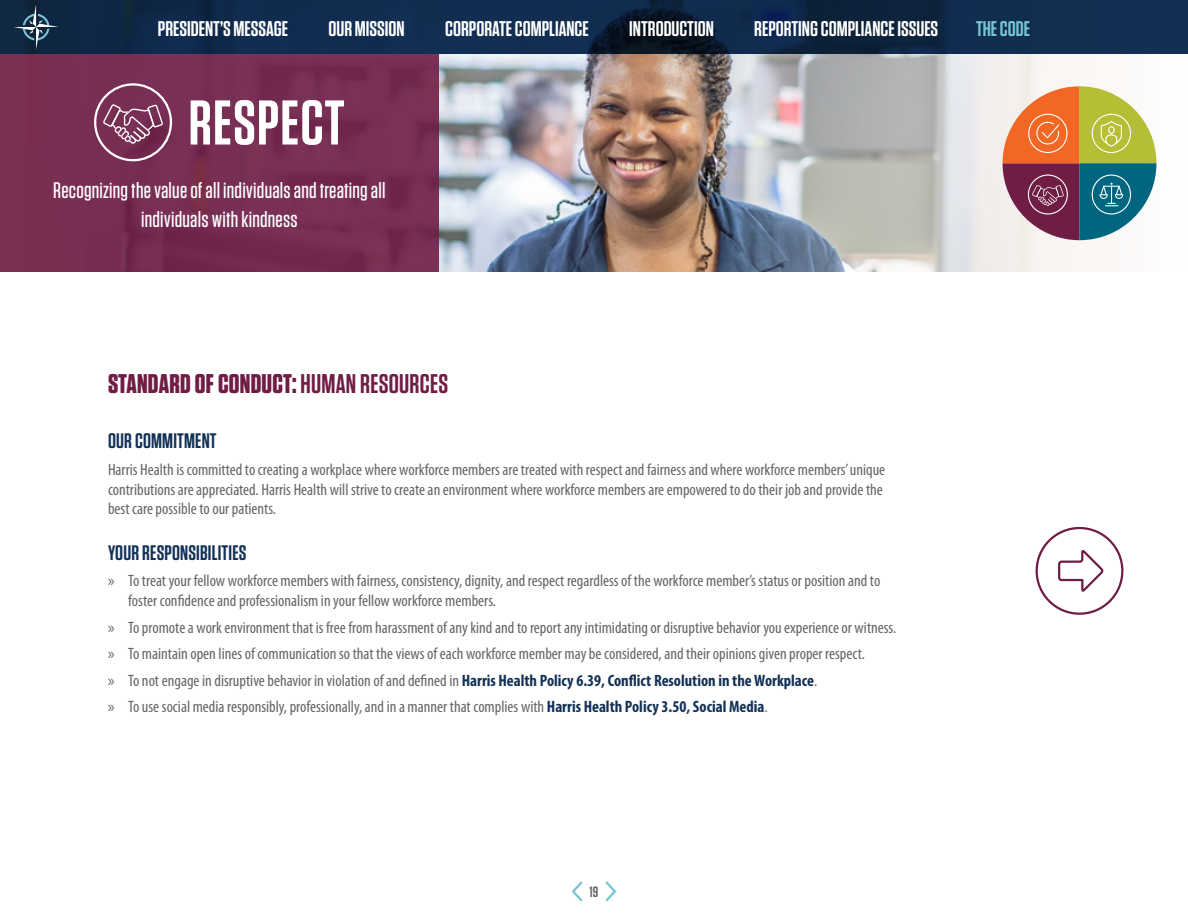
<style>
.page{position:relative;width:1188px;height:918px;background:#fff}
.page>*{position:absolute;margin:0;border:0;box-sizing:border-box;transform-origin:0 0}
.t1{font:600 63px "Tungsten";letter-spacing:.02em;color:#fff}
.t2{font:700 27px "Tungsten";letter-spacing:.01em;color:#701d46}
.t3{font:500 22.5px/28.5px "Tungsten";letter-spacing:.01em;color:#fff;text-align:center}
.t4{font:600 21.15px "Tungsten";color:#fff}
.t5{font:600 21.15px "Tungsten";color:#77c4d5}
.t6{font:600 21px "Tungsten";letter-spacing:.01em;color:#133156}
.t7{font:condensed 16.5px/19.8px "Myriad Pro";color:#65656a}
.t8{font:600 15px "Tungsten";color:#65656a}
.s1{font-weight:600}
.s2{font-stretch:normal}
.s3{font-weight:700;color:#133156}
</style>
<div class="page">
<img style="left:439px;top:54px;width:718px;height:218px">
<svg style="left:1003px;top:86px;width:153px;height:154px;background:#a38e74"></svg>
<div style="left:0;top:54px;width:439px;height:218px;background:#792e53"></div>
<svg style="left:94px;top:83px;width:79px;height:79px"></svg>
<div style="left:1036px;top:527px;width:87px;height:88px;border:2px solid #701d46;border-radius:50%"></div>
<svg style="left:1058px;top:550px;width:46px;height:42px"></svg>
<svg style="left:605px;top:881px;width:11px;height:21px"></svg>
<svg style="left:572px;top:881px;width:11px;height:21px"></svg>
<svg style="left:0;top:0;width:1188px;height:54px;background:#0f2848"></svg>
<svg style="left:14px;top:4px;width:45px;height:46px;background:#294259"></svg>
<p class="t4" style="left:158px;top:17px;width:132px">PRESIDENT’S MESSAGE</p>
<p class="t4" style="left:328px;top:17px;width:78px">OUR MISSION</p>
<p class="t4" style="left:445px;top:17px;width:145px">CORPORATE COMPLIANCE</p>
<p class="t4" style="left:629px;top:17px;width:86px">INTRODUCTION</p>
<p class="t4" style="left:754px;top:17px;width:186px">REPORTING COMPLIANCE ISSUES</p>
<p class="t5" style="left:976px;top:17px;width:56px">THE CODE</p>
<h1 class="t1" style="left:189px;top:89px;width:157px">RESPECT</h1>
<h3 class="t3" style="left:53px;top:176px;width:334px">Recognizing the value of all individuals and treating all individuals with kindness</h3>
<h2 class="t2" style="left:108px;top:369px;width:342px">STANDARD OF CONDUCT: <span class="s1">HUMAN RESOURCES</span></h2>
<p class="t6" style="left:108px;top:430px;width:110px">OUR COMMITMENT</p>
<p class="t7" style="left:108px;top:459px;width:779px">Harris Health is committed to creating a workplace where workforce members are treated with respect and fairness and where workforce members’ unique contributions are appreciated. Harris Health will strive to create an environment where workforce members are empowered to do their job and provide the best care possible to our patients.</p>
<p class="t6" style="left:108px;top:541px;width:140px">YOUR RESPONSIBILITIES</p>
<p class="t7" style="left:128px;top:571px;width:754px;text-indent:-20px"><span class="s2">»</span> To treat your fellow workforce members with fairness, consistency, dignity, and respect regardless of the workforce member’s status or position and to foster confidence and professionalism in your fellow workforce members.</p>
<p class="t7" style="left:108px;top:614px;width:790px;line-height:26.5px"><span class="s2">»</span> To promote a work environment that is free from harassment of any kind and to report any intimidating or disruptive behavior you experience or witness. <span class="s2">»</span> To maintain open lines of communication so that the views of each workforce member may be considered, and their opinions given proper respect.<br><span class="s2">»</span> To not engage in disruptive behavior in violation of and defined in <span class="s3">Harris Health Policy 6.39, Conflict Resolution in the Workplace</span>.<br><span class="s2">»</span> To use social media responsibly, professionally, and in a manner that complies with <span class="s3">Harris Health Policy 3.50, Social Media</span>.</p>
<p class="t8" style="left:590px;top:884px;width:10px">19</p>
</div>
